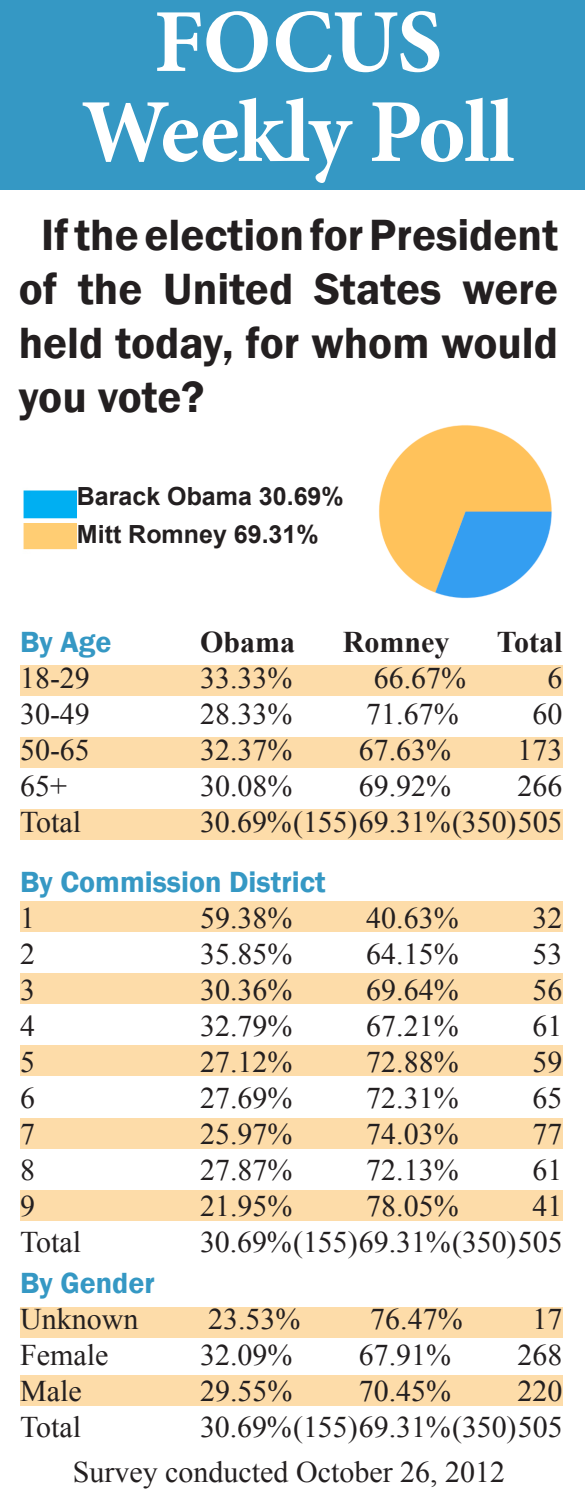
<style>
.page{position:relative;width:585px;height:1500px;background:#fff}
.page>*{position:absolute;margin:0;border:0;box-sizing:border-box;transform-origin:0 0}
.t1{font:700 90px/90px "Minion Pro";letter-spacing:-.01em;color:#fff;text-align:center}
.t2{font:600 45px/54px "Franklin Gothic";color:#231f20;text-align:justify}
.t3{font:30px "Times New Roman";color:#231f20}
.t4{font:600 30px "Franklin Gothic";color:#3598c4}
.t5{font:700 30px "Times New Roman";color:#231f20}
.t6{font:700 25px/37.5px "Arial";color:#231f20}
</style>
<div class="page">
<div style="left:0;top:0;width:585px;height:189px;background:#3598c4"></div>
<div style="left:20px;top:665px;width:542px;height:31px;background:#fddca9"></div>
<div style="left:20px;top:737px;width:542px;height:31px;background:#fddca9"></div>
<div style="left:20px;top:809px;width:542px;height:31px;background:#fddca9"></div>
<div style="left:20px;top:902px;width:542px;height:30px;background:#fddca9"></div>
<div style="left:20px;top:1119px;width:542px;height:30px;background:#fddca9"></div>
<div style="left:20px;top:974px;width:542px;height:30px;background:#fddca9"></div>
<div style="left:20px;top:1191px;width:542px;height:30px;background:#fddca9"></div>
<div style="left:20px;top:1046px;width:542px;height:30px;background:#fddca9"></div>
<div style="left:20px;top:1307px;width:542px;height:31px;background:#fddca9"></div>
<div style="left:20px;top:1375px;width:542px;height:31px;background:#fddca9"></div>
<img style="left:23px;top:523px;width:54px;height:27px">
<img style="left:23px;top:490px;width:54px;height:29px">
<img style="left:379px;top:425px;width:173px;height:174px">
<h1 class="t1" style="left:81px;top:-4px;width:434px">FOCUS<br>Weekly Poll</h1>
<h2 class="t2" style="left:19px;top:208px;width:541px;text-indent:22px">If the election for President of the United States were held today, for whom would you vote?</h2>
<p class="t6" style="left:77px;top:479px;width:268px">Barack Obama 30.69%<br>Mitt Romney 69.31%</p>
<p class="t4" style="left:20px;top:623px;width:93px">By Age</p>
<p class="t5" style="left:200px;top:621px;width:97px">Obama</p>
<p class="t5" style="left:343px;top:621px;width:108px">Romney</p>
<p class="t5" style="left:497px;top:621px;width:67px">Total</p>
<p class="t3" style="left:20px;top:658px;width:71px">18-29</p>
<p class="t3" style="left:200px;top:658px;width:94px">33.33%</p>
<p class="t3" style="left:374px;top:658px;width:94px">66.67%</p>
<p class="t3" style="left:548px;top:658px;width:16px">6</p>
<p class="t3" style="left:20px;top:694px;width:71px">30-49</p>
<p class="t3" style="left:200px;top:694px;width:94px">28.33%</p>
<p class="t3" style="left:366px;top:694px;width:94px">71.67%</p>
<p class="t3" style="left:533px;top:694px;width:31px">60</p>
<p class="t3" style="left:20px;top:730px;width:71px">50-65</p>
<p class="t3" style="left:200px;top:730px;width:94px">32.37%</p>
<p class="t3" style="left:359px;top:730px;width:94px">67.63%</p>
<p class="t3" style="left:518px;top:730px;width:46px">173</p>
<p class="t3" style="left:20px;top:766px;width:48px">65+</p>
<p class="t3" style="left:200px;top:766px;width:94px">30.08%</p>
<p class="t3" style="left:359px;top:766px;width:94px">69.92%</p>
<p class="t3" style="left:518px;top:766px;width:46px">266</p>
<p class="t3" style="left:20px;top:802px;width:63px">Total</p>
<p class="t3" style="left:200px;top:802px;width:364px">30.69% (155) 69.31% (350) 505</p>
<p class="t4" style="left:20px;top:863px;width:307px">By Commission District</p>
<p class="t3" style="left:20px;top:898px;width:16px">1</p>
<p class="t3" style="left:200px;top:898px;width:94px">59.38%</p>
<p class="t3" style="left:366px;top:898px;width:94px">40.63%</p>
<p class="t3" style="left:532px;top:898px;width:31px">32</p>
<p class="t3" style="left:20px;top:934px;width:16px">2</p>
<p class="t3" style="left:200px;top:934px;width:94px">35.85%</p>
<p class="t3" style="left:366px;top:934px;width:94px">64.15%</p>
<p class="t3" style="left:532px;top:934px;width:31px">53</p>
<p class="t3" style="left:20px;top:970px;width:16px">3</p>
<p class="t3" style="left:200px;top:970px;width:94px">30.36%</p>
<p class="t3" style="left:366px;top:970px;width:94px">69.64%</p>
<p class="t3" style="left:532px;top:970px;width:31px">56</p>
<p class="t3" style="left:20px;top:1006px;width:16px">4</p>
<p class="t3" style="left:200px;top:1006px;width:94px">32.79%</p>
<p class="t3" style="left:366px;top:1006px;width:94px">67.21%</p>
<p class="t3" style="left:532px;top:1006px;width:31px">61</p>
<p class="t3" style="left:20px;top:1042px;width:16px">5</p>
<p class="t3" style="left:200px;top:1042px;width:94px">27.12%</p>
<p class="t3" style="left:366px;top:1042px;width:94px">72.88%</p>
<p class="t3" style="left:532px;top:1042px;width:31px">59</p>
<p class="t3" style="left:20px;top:1078px;width:16px">6</p>
<p class="t3" style="left:200px;top:1078px;width:94px">27.69%</p>
<p class="t3" style="left:366px;top:1078px;width:94px">72.31%</p>
<p class="t3" style="left:532px;top:1078px;width:31px">65</p>
<p class="t3" style="left:20px;top:1114px;width:16px">7</p>
<p class="t3" style="left:200px;top:1114px;width:94px">25.97%</p>
<p class="t3" style="left:366px;top:1114px;width:94px">74.03%</p>
<p class="t3" style="left:532px;top:1114px;width:31px">77</p>
<p class="t3" style="left:20px;top:1150px;width:16px">8</p>
<p class="t3" style="left:200px;top:1150px;width:94px">27.87%</p>
<p class="t3" style="left:366px;top:1150px;width:94px">72.13%</p>
<p class="t3" style="left:532px;top:1150px;width:31px">61</p>
<p class="t3" style="left:20px;top:1186px;width:16px">9</p>
<p class="t3" style="left:200px;top:1186px;width:94px">21.95%</p>
<p class="t3" style="left:366px;top:1186px;width:94px">78.05%</p>
<p class="t3" style="left:532px;top:1186px;width:31px">41</p>
<p class="t3" style="left:20px;top:1222px;width:63px">Total</p>
<p class="t3" style="left:200px;top:1222px;width:364px">30.69% (155) 69.31% (350) 505</p>
<p class="t4" style="left:20px;top:1264px;width:136px">By Gender</p>
<p class="t3" style="left:20px;top:1299px;width:120px">Unknown</p>
<p class="t3" style="left:208px;top:1299px;width:94px">23.53%</p>
<p class="t3" style="left:370px;top:1299px;width:94px">76.47%</p>
<p class="t3" style="left:532px;top:1299px;width:31px">17</p>
<p class="t3" style="left:20px;top:1335px;width:90px">Female</p>
<p class="t3" style="left:200px;top:1335px;width:94px">32.09%</p>
<p class="t3" style="left:359px;top:1335px;width:94px">67.91%</p>
<p class="t3" style="left:517px;top:1335px;width:46px">268</p>
<p class="t3" style="left:20px;top:1371px;width:63px">Male</p>
<p class="t3" style="left:200px;top:1371px;width:94px">29.55%</p>
<p class="t3" style="left:359px;top:1371px;width:94px">70.45%</p>
<p class="t3" style="left:517px;top:1371px;width:46px">220</p>
<p class="t3" style="left:20px;top:1407px;width:63px">Total</p>
<p class="t3" style="left:200px;top:1407px;width:364px">30.69% (155) 69.31% (350) 505</p>
<p class="t3" style="left:73px;top:1451px;width:434px">Survey conducted October 26, 2012</p>
</div>
